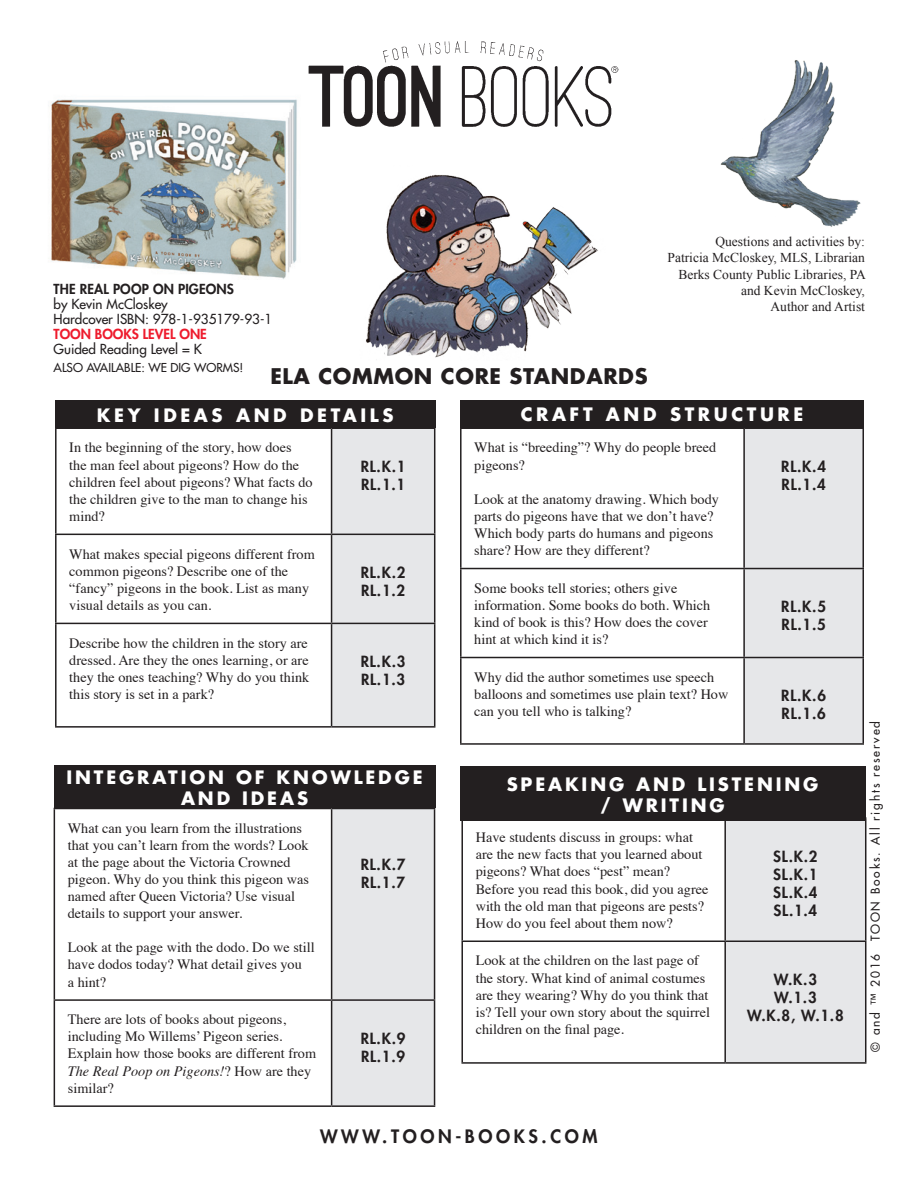
<style>
.page{position:relative;width:918px;height:1188px;background:#fff}
.page>*{position:absolute;margin:0;border:0;box-sizing:border-box;transform-origin:0 0}
.t1{font:700 21px "Futura Std";letter-spacing:.03em;color:#231f20}
.t2{font:700 18px/21px "Futura Std";letter-spacing:.16em;color:#fff;text-align:center}
.t3{font:700 18px "Futura Std";letter-spacing:.2em;color:#fff}
.t4{font:800 18px "Futura Std";letter-spacing:.2em;color:#231f20}
.t5{font:800 15px "Futura Std";letter-spacing:.05em;color:#231f20}
.t6{font:14.25px/17.1px "Times";color:#231f20}
.t7{font:13.5px/16.2px "Times New Roman";color:#231f20;text-align:right}
.t8{font:500 13.5px "Futura Std";color:#231f20}
.t9{font:800 13.5px "Futura Std";letter-spacing:.01em;color:#231f20}
.t10{font:800 13.5px "Futura Std";color:#ee1b2d}
.t11{font:500 12px "Futura Std";letter-spacing:.15em;color:#231f20}
.t12{font:500 12px "Futura Std";color:#231f20}
.s1{font-style:italic}
</style>
<div class="page">
<img style="left:51px;top:99px;width:246px;height:180px">
<img style="left:720px;top:60px;width:141px;height:167px">
<div style="left:55px;top:400px;width:380px;height:28px;background:#231f20"></div>
<div style="left:460px;top:400px;width:404px;height:27px;background:#231f20"></div>
<div style="left:332px;top:429px;width:102px;height:297px;background:#e6e7e9"></div>
<hr style="left:55px;top:427px;width:277px;height:2px;background:#231f20">
<hr style="left:55px;top:429px;width:2px;height:105px;background:#231f20">
<hr style="left:332px;top:427px;width:103px;height:2px;background:#231f20">
<hr style="left:331px;top:429px;width:1px;height:105px;background:#231f20">
<hr style="left:434px;top:429px;width:1px;height:105px;background:#231f20">
<hr style="left:55px;top:534px;width:277px;height:1px;background:#231f20">
<hr style="left:55px;top:535px;width:2px;height:88px;background:#231f20">
<hr style="left:332px;top:534px;width:103px;height:1px;background:#231f20">
<hr style="left:331px;top:535px;width:1px;height:88px;background:#231f20">
<hr style="left:434px;top:535px;width:1px;height:88px;background:#231f20">
<hr style="left:55px;top:623px;width:277px;height:1px;background:#231f20">
<hr style="left:55px;top:624px;width:2px;height:102px;background:#231f20">
<hr style="left:332px;top:623px;width:103px;height:1px;background:#231f20">
<hr style="left:331px;top:624px;width:1px;height:102px;background:#231f20">
<hr style="left:434px;top:624px;width:1px;height:102px;background:#231f20">
<hr style="left:55px;top:726px;width:277px;height:2px;background:#231f20">
<hr style="left:332px;top:726px;width:103px;height:2px;background:#231f20">
<div style="left:745px;top:429px;width:117px;height:314px;background:#e6e7e9"></div>
<hr style="left:460px;top:427px;width:284px;height:2px;background:#231f20">
<hr style="left:460px;top:429px;width:2px;height:139px;background:#231f20">
<hr style="left:744px;top:427px;width:120px;height:2px;background:#231f20">
<hr style="left:743px;top:429px;width:2px;height:139px;background:#231f20">
<hr style="left:862px;top:429px;width:2px;height:139px;background:#231f20">
<hr style="left:460px;top:568px;width:284px;height:1px;background:#231f20">
<hr style="left:460px;top:569px;width:2px;height:88px;background:#231f20">
<hr style="left:744px;top:568px;width:120px;height:1px;background:#231f20">
<hr style="left:743px;top:569px;width:2px;height:88px;background:#231f20">
<hr style="left:862px;top:569px;width:2px;height:88px;background:#231f20">
<hr style="left:460px;top:657px;width:284px;height:1px;background:#231f20">
<hr style="left:460px;top:658px;width:2px;height:85px;background:#231f20">
<hr style="left:744px;top:657px;width:120px;height:1px;background:#231f20">
<hr style="left:743px;top:658px;width:2px;height:85px;background:#231f20">
<hr style="left:862px;top:658px;width:2px;height:85px;background:#231f20">
<hr style="left:460px;top:743px;width:284px;height:2px;background:#231f20">
<hr style="left:744px;top:743px;width:120px;height:2px;background:#231f20">
<div style="left:54px;top:766px;width:382px;height:42px;background:#231f20"></div>
<div style="left:332px;top:809px;width:102px;height:296px;background:#e6e7e9"></div>
<hr style="left:54px;top:808px;width:278px;height:1px;background:#231f20">
<hr style="left:54px;top:809px;width:1px;height:190px;background:#231f20">
<hr style="left:332px;top:808px;width:103px;height:1px;background:#231f20">
<hr style="left:331px;top:809px;width:1px;height:190px;background:#231f20">
<hr style="left:434px;top:809px;width:1px;height:190px;background:#231f20">
<hr style="left:54px;top:999px;width:278px;height:2px;background:#231f20">
<hr style="left:54px;top:1001px;width:1px;height:104px;background:#231f20">
<hr style="left:332px;top:999px;width:103px;height:2px;background:#231f20">
<hr style="left:331px;top:1001px;width:1px;height:104px;background:#231f20">
<hr style="left:434px;top:1001px;width:1px;height:104px;background:#231f20">
<hr style="left:54px;top:1105px;width:278px;height:2px;background:#231f20">
<hr style="left:332px;top:1105px;width:103px;height:2px;background:#231f20">
<div style="left:726px;top:821px;width:139px;height:241px;background:#e6e7e9"></div>
<hr style="left:461px;top:819px;width:2px;height:122px;background:#231f20">
<hr style="left:725px;top:817px;width:141px;height:2px;background:#231f20">
<hr style="left:724px;top:819px;width:2px;height:122px;background:#231f20">
<hr style="left:865px;top:819px;width:1px;height:122px;background:#231f20">
<hr style="left:461px;top:941px;width:264px;height:1px;background:#231f20">
<hr style="left:461px;top:942px;width:2px;height:120px;background:#231f20">
<hr style="left:725px;top:941px;width:141px;height:1px;background:#231f20">
<hr style="left:724px;top:942px;width:2px;height:120px;background:#231f20">
<hr style="left:865px;top:942px;width:1px;height:120px;background:#231f20">
<hr style="left:461px;top:1062px;width:264px;height:2px;background:#231f20">
<hr style="left:725px;top:1062px;width:141px;height:2px;background:#231f20">
<div style="left:460px;top:766px;width:405px;height:55px;background:#231f20"></div>
<img style="left:366px;top:174px;width:232px;height:184px">
<img style="left:290px;top:41px;width:329px;height:96px">
<p class="t9" style="left:54px;top:281px;width:182px">THE REAL POOP ON PIGEONS</p>
<p class="t8" style="left:54px;top:296px;width:116px">by Kevin McCloskey</p>
<p class="t8" style="left:54px;top:311px;width:220px">Hardcover ISBN: 978-1-935179-93-1</p>
<p class="t10" style="left:54px;top:326px;width:155px">TOON BOOKS LEVEL ONE</p>
<p class="t8" style="left:54px;top:341px;width:150px">Guided Reading Level = K</p>
<p class="t12" style="left:54px;top:360px;width:191px">ALSO AVAILABLE: WE DIG WORMS!</p>
<p class="t1" style="left:270px;top:362px;width:379px">ELA COMMON CORE STANDARDS</p>
<p class="t7" style="left:715px;top:233px;width:151px">Questions and activities by:</p>
<p class="t7" style="left:668px;top:250px;width:200px">Patricia McCloskey, MLS, Librarian<br>Berks County Public Libraries, PA and Kevin McCloskey,</p>
<p class="t7" style="left:771px;top:298px;width:96px">Author and Artist</p>
<p class="t3" style="left:97px;top:403px;width:298px">KEY IDEAS AND DETAILS</p>
<p class="t3" style="left:521px;top:402px;width:284px">CRAFT AND STRUCTURE</p>
<p class="t6" style="left:69px;top:438px;width:245px">In the beginning of the story, how does<br>the man feel about pigeons? How do the children feel about pigeons? What facts do the children give to the man to change his mind?</p>
<p class="t6" style="left:474px;top:438px;width:243px">What is “breeding”? Why do people breed pigeons?</p>
<p class="t6" style="left:474px;top:489px;width:246px">Look at the anatomy drawing. Which body parts do pigeons have that we don’t have?<br>Which body parts do humans and pigeons share? How are they different?</p>
<p class="t5" style="left:781px;top:457px;width:46px">RL.K.4</p>
<p class="t5" style="left:782px;top:475px;width:46px">RL.1.4</p>
<p class="t5" style="left:361px;top:457px;width:46px">RL.K.1</p>
<p class="t5" style="left:361px;top:475px;width:46px">RL.1.1</p>
<p class="t6" style="left:69px;top:544px;width:247px">What makes special pigeons different from common pigeons? Describe one of the “fancy” pigeons in the book. List as many visual details as you can.</p>
<p class="t5" style="left:361px;top:563px;width:46px">RL.K.2</p>
<p class="t5" style="left:361px;top:581px;width:46px">RL.1.2</p>
<p class="t6" style="left:474px;top:578px;width:238px">Some books tell stories; others give information. Some books do both. Which kind of book is this? How does the cover hint at which kind it is?</p>
<p class="t5" style="left:781px;top:597px;width:46px">RL.K.5</p>
<p class="t5" style="left:782px;top:615px;width:46px">RL.1.5</p>
<p class="t6" style="left:69px;top:633px;width:241px;text-align:justify">Describe how the children in the story are dressed. Are they the ones learning, or are they the ones teaching? Why do you think this story is set in a park?</p>
<p class="t5" style="left:361px;top:652px;width:46px">RL.K.3</p>
<p class="t5" style="left:361px;top:670px;width:46px">RL.1.3</p>
<p class="t6" style="left:474px;top:667px;width:256px">Why did the author sometimes use speech balloons and sometimes use plain text? How can you tell who is talking?</p>
<p class="t5" style="left:781px;top:686px;width:46px">RL.K.6</p>
<p class="t5" style="left:782px;top:704px;width:46px">RL.1.6</p>
<p class="t2" style="left:67px;top:766px;width:358px">INTEGRATION OF KNOWLEDGE<br>AND IDEAS</p>
<p class="t6" style="left:68px;top:818px;width:243px">What can you learn from the illustrations that you can’t learn from the words? Look at the page about the Victoria Crowned pigeon. Why do you think this pigeon was named after Queen Victoria? Use visual details to support your answer.</p>
<p class="t6" style="left:68px;top:938px;width:248px">Look at the page with the dodo. Do we still have dodos today? What detail gives you<br>a hint?</p>
<p class="t5" style="left:361px;top:855px;width:46px">RL.K.7</p>
<p class="t5" style="left:361px;top:873px;width:46px">RL.1.7</p>
<p class="t6" style="left:68px;top:1010px;width:250px">There are lots of books about pigeons, including Mo Willems’ Pigeon series.<br>Explain how those books are different from <span class="s1">The Real Poop on Pigeons!</span>? How are they similar?</p>
<p class="t5" style="left:361px;top:1029px;width:46px">RL.K.9</p>
<p class="t5" style="left:361px;top:1047px;width:46px">RL.1.9</p>
<p class="t2" style="left:507px;top:773px;width:313px">SPEAKING AND LISTENING</p>
<p class="t2" style="left:600px;top:794px;width:126px">/ WRITING</p>
<p class="t6" style="left:476px;top:828px;width:234px">Have students discuss in groups: what are the new facts that you learned about pigeons? What does “pest” mean?<br>Before you read this book, did you agree with the old man that pigeons are pests?<br>How do you feel about them now?</p>
<p class="t6" style="left:476px;top:951px;width:236px">Look at the children on the last page of the story. What kind of animal costumes are they wearing? Why do you think that is? Tell your own story about the squirrel children on the final page.</p>
<p class="t5" style="left:773px;top:847px;width:46px">SL.K.2</p>
<p class="t5" style="left:773px;top:865px;width:46px">SL.K.1</p>
<p class="t5" style="left:773px;top:883px;width:46px">SL.K.4</p>
<p class="t5" style="left:774px;top:901px;width:45px">SL.1.4</p>
<p class="t5" style="left:774px;top:970px;width:45px">W.K.3</p>
<p class="t5" style="left:774px;top:988px;width:44px">W.1.3</p>
<p class="t5" style="left:747px;top:1006px;width:98px">W.K.8, W.1.8</p>
<p class="t4" style="left:320px;top:1125px;width:279px">WWW.TOON-BOOKS.COM</p>
<p class="t11" style="left:868px;top:1052px;width:332px;rotate:-90deg">© and ™ 2016 TOON Books. All rights reserved</p>
</div>
